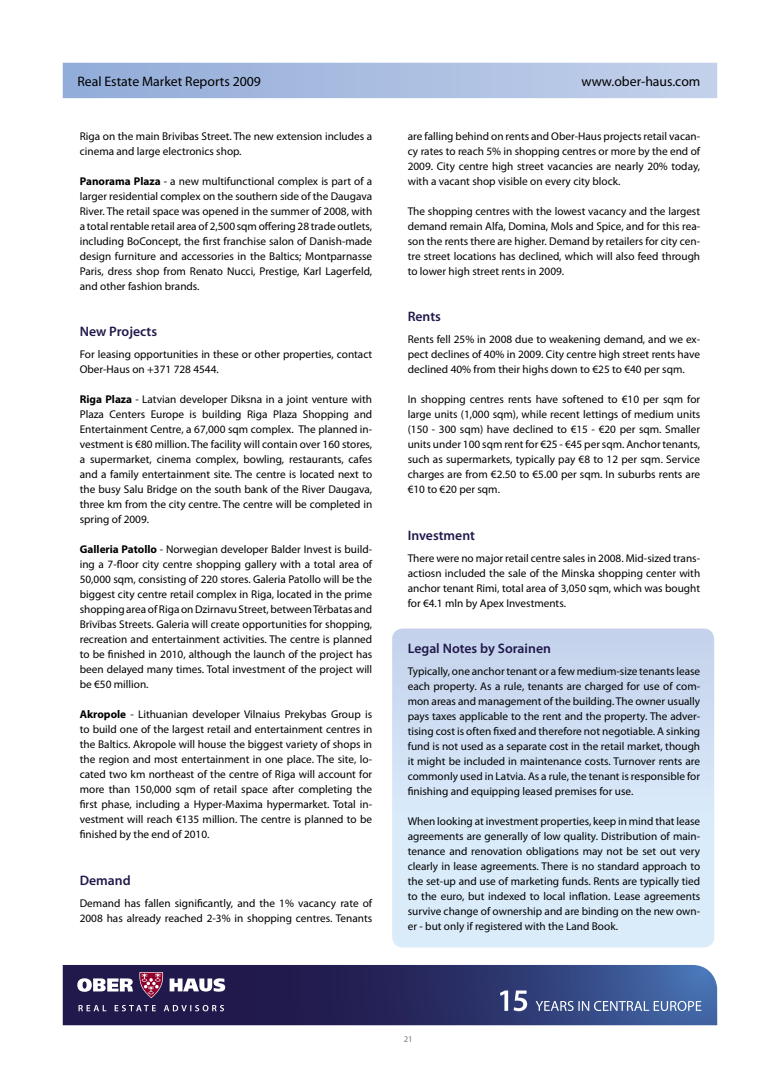
<style>
.page{position:relative;width:780px;height:1088px;background:#fff}
.page>*{position:absolute;margin:0;border:0;box-sizing:border-box;transform-origin:0 0}
.t1{font:600 13.75px "Myriad Pro";color:#21194b}
.t2{font:13.75px "Myriad Pro";color:#000}
.t3{font:11.25px/15px "Myriad Pro";color:#000;text-align:justify}
.t4{font:8.75px "Myriad Pro";color:#7c7c7c}
.s1{font-weight:700}
</style>
<div class="page">
<svg style="left:63px;top:965px;width:654px;height:60px;background:#2b3167"></svg>
<svg style="left:170px;top:978px;width:55px;height:13px"></svg>
<svg style="left:77px;top:972px;width:87px;height:26px"></svg>
<svg style="left:79px;top:1005px;width:27px;height:6px"></svg>
<svg style="left:115px;top:1005px;width:41px;height:6px"></svg>
<svg style="left:164px;top:1005px;width:60px;height:6px"></svg>
<svg style="left:63px;top:63px;width:654px;height:35px;background:#aabee1"></svg>
<svg style="left:500px;top:990px;width:27px;height:21px"></svg>
<svg style="left:535px;top:1001px;width:166px;height:10px;background:#7688b2"></svg>
<svg style="left:392px;top:628px;width:322px;height:319px;background:#d3e3f5"></svg>
<p class="t2" style="left:77px;top:73px;width:185px">Real Estate Market Reports 2009</p>
<p class="t2" style="left:581px;top:73px;width:120px">www.ober-haus.com</p>
<p class="t3" style="left:80px;top:128px;width:294px">Riga on the main Brivibas Street. The new extension includes a cinema and large electronics shop.</p>
<p class="t3" style="left:80px;top:173px;width:294px"><span class="s1">Panorama Plaza</span> - a new multifunctional complex is part of a larger residential complex on the southern side of the Daugava River. The retail space was opened in the summer of 2008, with a total rentable retail area of 2,500 sqm offering 28 trade outlets, including BoConcept, the first franchise salon of Danish-made design furniture and accessories in the Baltics; Montparnasse Paris, dress shop from Renato Nucci, Prestige, Karl Lagerfeld, and other fashion brands.</p>
<p class="t1" style="left:80px;top:324px;width:79px">New Projects</p>
<p class="t3" style="left:80px;top:347px;width:294px">For leasing opportunities in these or other properties, contact<br>Ober-Haus on +371 728 4544.</p>
<p class="t3" style="left:80px;top:392px;width:294px"><span class="s1">Riga Plaza</span> - Latvian developer Diksna in a joint venture with Plaza Centers Europe is building Riga Plaza Shopping and Entertainment Centre, a 67,000 sqm complex. The planned in&shy;vestment is €80 million. The facility will contain over 160 stores, a supermarket, cinema complex, bowling, restaurants, cafes and a family entertainment site. The centre is located next to the busy Salu Bridge on the south bank of the River Daugava, three km from the city centre. The centre will be completed in spring of 2009.</p>
<p class="t3" style="left:80px;top:542px;width:294px"><span class="s1">Galleria Patollo</span> - Norwegian developer Balder Invest is build&shy;ing a 7-floor city centre shopping gallery with a total area of 50,000 sqm, consisting of 220 stores. Galeria Patollo will be the biggest city centre retail complex in Riga, located in the prime shopping area of Riga on Dzirnavu Street, between Tērbatas and Brīvības Streets. Galeria will create opportunities for shopping, recreation and entertainment activities. The centre is planned to be finished in 2010, although the launch of the project has been delayed many times. Total investment of the project will be €50 million.</p>
<p class="t3" style="left:80px;top:707px;width:294px"><span class="s1">Akropole</span> - Lithuanian developer Vilnaius Prekybas Group is to build one of the largest retail and entertainment centres in the Baltics. Akropole will house the biggest variety of shops in the region and most entertainment in one place. The site, lo&shy;cated two km northeast of the centre of Riga will account for more than 150,000 sqm of retail space after completing the first phase, including a Hyper-Maxima hypermarket. Total in&shy;vestment will reach €135 million. The centre is planned to be finished by the end of 2010.</p>
<p class="t1" style="left:80px;top:872px;width:52px">Demand</p>
<p class="t3" style="left:80px;top:896px;width:294px">Demand has fallen significantly, and the 1% vacancy rate of<br>2008 has already reached 2-3% in shopping centres. Tenants</p>
<p class="t3" style="left:407px;top:128px;width:294px">are falling behind on rents and Ober-Haus projects retail vacan&shy;cy rates to reach 5% in shopping centres or more by the end of 2009. City centre high street vacancies are nearly 20% today, with a vacant shop visible on every city block.</p>
<p class="t3" style="left:407px;top:203px;width:294px">The shopping centres with the lowest vacancy and the largest demand remain Alfa, Domina, Mols and Spice, and for this rea&shy;son the rents there are higher. Demand by retailers for city cen&shy;tre street locations has declined, which will also feed through to lower high street rents in 2009.</p>
<p class="t1" style="left:407px;top:309px;width:35px">Rents</p>
<p class="t3" style="left:407px;top:332px;width:294px">Rents fell 25% in 2008 due to weakening demand, and we ex&shy;pect declines of 40% in 2009. City centre high street rents have declined 40% from their highs down to €25 to €40 per sqm.</p>
<p class="t3" style="left:407px;top:392px;width:294px">In shopping centres rents have softened to €10 per sqm for large units (1,000 sqm), while recent lettings of medium units (150 - 300 sqm) have declined to €15 - €20 per sqm. Smaller units under 100 sqm rent for €25 - €45 per sqm. Anchor tenants, such as supermarkets, typically pay €8 to 12 per sqm. Service charges are from €2.50 to €5.00 per sqm. In suburbs rents are €10 to €20 per sqm.</p>
<p class="t1" style="left:407px;top:527px;width:69px">Investment</p>
<p class="t3" style="left:407px;top:551px;width:294px">There were no major retail centre sales in 2008. Mid-sized trans&shy;actiosn included the sale of the Minska shopping center with anchor tenant Rimi, total area of 3,050 sqm, which was bought for €4.1 mln by Apex Investments.</p>
<p class="t1" style="left:407px;top:641px;width:145px">Legal Notes by Sorainen</p>
<p class="t3" style="left:407px;top:664px;width:294px">Typically, one anchor tenant or a few medium-size tenants lease each property. As a rule, tenants are charged for use of com&shy;mon areas and management of the building. The owner usually pays taxes applicable to the rent and the property. The adver&shy;tising cost is often fixed and therefore not negotiable. A sinking fund is not used as a separate cost in the retail market, though it might be included in maintenance costs. Turnover rents are commonly used in Latvia. As a rule, the tenant is responsible for finishing and equipping leased premises for use.</p>
<p class="t3" style="left:407px;top:814px;width:294px">When looking at investment properties, keep in mind that lease agreements are generally of low quality. Distribution of main&shy;tenance and renovation obligations may not be set out very clearly in lease agreements. There is no standard approach to the set-up and use of marketing funds. Rents are typically tied to the euro, but indexed to local inflation. Lease agreements survive change of ownership and are binding on the new own&shy;er - but only if registered with the Land Book.</p>
<p class="t4" style="left:404px;top:1034px;width:10px">21</p>
</div>
